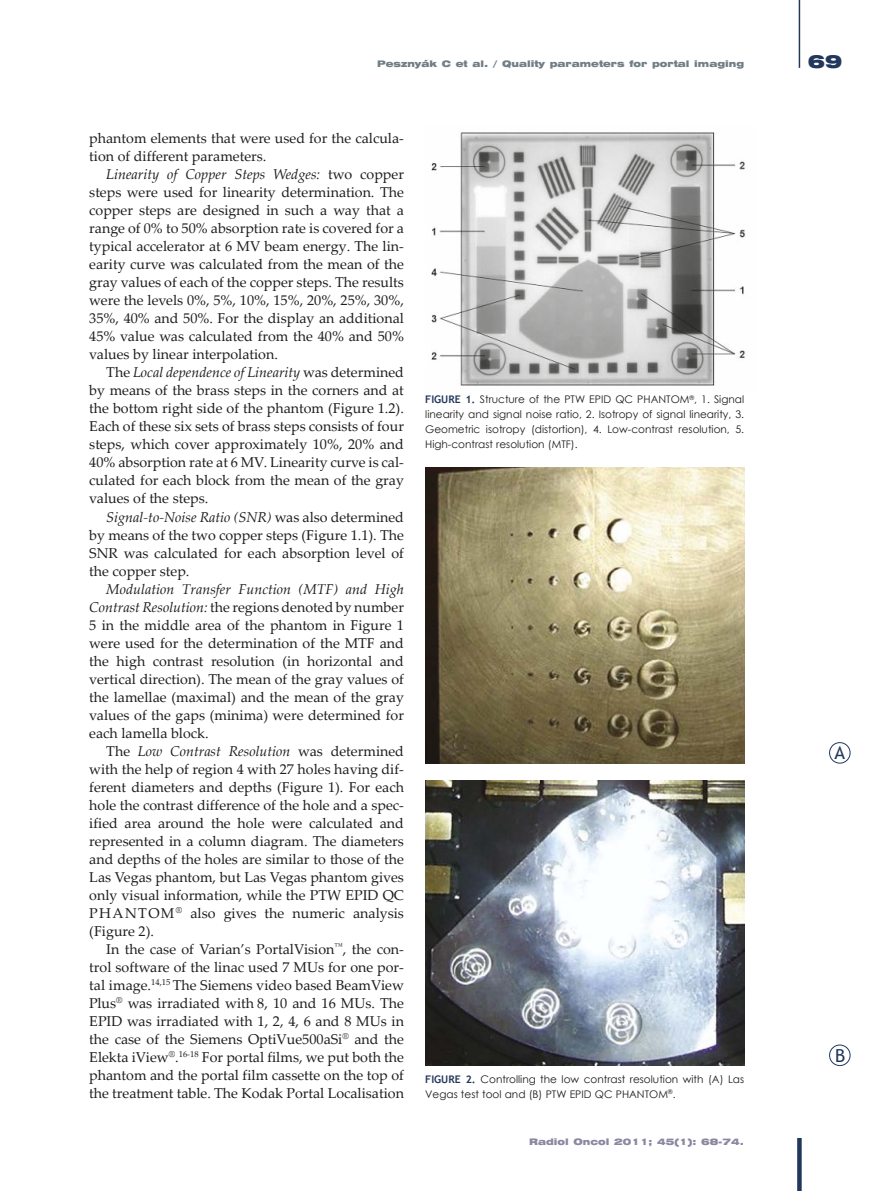
<style>
.page{position:relative;width:893px;height:1191px;background:#fff}
.page>*{position:absolute;margin:0;border:0;box-sizing:border-box;transform-origin:0 0}
.t1{font:18px "Swiss 721 Black Extended";color:#22375c}
.t2{font:18px "Trebuchet MS";color:#22375c}
.t3{font:14.25px/18px "Palatino Linotype";color:#1d1d1b;text-align:justify}
.t4{font:10.5px/15px "Century Gothic";color:#1d1d1b;text-align:justify}
.t5{font:9px "Swiss 721 Black Extended";color:#717e86}
.t6{font:9px "Swiss 721 Black Extended";color:#8a89a1}
.s1{font-style:italic}
.s2{font-family:"Trebuchet MS";font-weight:700;color:#22375c}
</style>
<div class="page">
<div style="left:797px;top:1138px;width:5px;height:53px;background:#22375c"></div>
<hr style="left:799px;top:0;width:1px;height:68px;background:#22375c">
<img style="left:431px;top:132px;width:315px;height:254px">
<img style="left:425px;top:467px;width:319px;height:296px">
<img style="left:425px;top:780px;width:319px;height:286px">
<div style="left:829px;top:742px;width:21px;height:21px;border:1px solid #22375c;border-radius:50%"></div>
<div style="left:829px;top:1044px;width:21px;height:22px;border:1px solid #22375c;border-radius:50%"></div>
<p class="t5" style="left:377px;top:60px;width:368px">Pesznyák C et al. / Quality parameters for portal imaging</p>
<p class="t1" style="left:808px;top:54px;width:36px">69</p>
<p class="t3" style="left:89px;top:131px;width:316px">phantom elements that were used for the calcula&shy;tion of different parameters.</p>
<p class="t3" style="left:89px;top:167px;width:316px;text-indent:17px"><span class="s1">Linearity of Copper Steps Wedges:</span> two copper steps were used for linearity determination. The copper steps are designed in such a way that a range of 0% to 50% absorption rate is covered for a typical accelerator at 6 MV beam energy. The lin&shy;earity curve was calculated from the mean of the gray values of each of the copper steps. The results were the levels 0%, 5%, 10%, 15%, 20%, 25%, 30%, 35%, 40% and 50%. For the display an additional 45% value was calculated from the 40% and 50% values by linear interpolation.</p>
<p class="t3" style="left:89px;top:365px;width:316px;text-indent:17px">The <span class="s1">Local dependence of Linearity</span> was determined by means of the brass steps in the corners and at the bottom right side of the phantom (Figure 1.2).<br>Each of these six sets of brass steps consists of four steps, which cover approximately 10%, 20% and 40% absorption rate at 6 MV. Linearity curve is cal&shy;culated for each block from the mean of the gray values of the steps.</p>
<p class="t3" style="left:89px;top:509px;width:316px;text-indent:17px"><span class="s1">Signal-to-Noise Ratio (SNR)</span> was also determined by means of the two copper steps (Figure 1.1). The SNR was calculated for each absorption level of the copper step.</p>
<p class="t3" style="left:89px;top:581px;width:316px;text-indent:17px"><span class="s1">Modulation Transfer Function (MTF) and High Contrast Resolution:</span> the regions denoted by number 5 in the middle area of the phantom in Figure 1 were used for the determination of the MTF and the high contrast resolution (in horizontal and vertical direction). The mean of the gray values of the lamellae (maximal) and the mean of the gray values of the gaps (minima) were determined for each lamella block.</p>
<p class="t3" style="left:89px;top:743px;width:316px;text-indent:17px">The <span class="s1">Low Contrast Resolution</span> was determined with the help of region 4 with 27 holes having dif&shy;ferent diameters and depths (Figure 1). For each hole the contrast difference of the hole and a spec&shy;ified area around the hole were calculated and represented in a column diagram. The diameters and depths of the holes are similar to those of the Las Vegas phantom, but Las Vegas phantom gives only visual information, while the PTW EPID QC PHANTOM <sup>®</sup> also gives the numeric analysis (Figure 2).</p>
<p class="t3" style="left:89px;top:941px;width:316px;text-indent:17px">In the case of Varian’s PortalVision<sup>™</sup>, the con&shy;trol software of the linac used 7 MUs for one por&shy;tal image.<sup>14,15</sup> The Siemens video based BeamView Plus<sup>®</sup> was irradiated with 8, 10 and 16 MUs. The EPID was irradiated with 1, 2, 4, 6 and 8 MUs in the case of the Siemens OptiVue500aSi<sup>®</sup> and the Elekta iView<sup>®</sup>.<sup>16-18</sup> For portal films, we put both the phantom and the portal film cassette on the top of the treatment table. The Kodak Portal Localisation</p>
<p class="t4" style="left:425px;top:392px;width:320px"><span class="s2">FIGURE 1.</span> Structure of the PTW EPID QC PHANTOM<sup>®</sup>, 1. Signal linearity and signal noise ratio, 2. Isotropy of signal linearity, 3.<br>Geometric isotropy (distortion), 4. Low-contrast resolution, 5.<br>High-contrast resolution (MTF).</p>
<p class="t4" style="left:425px;top:1071px;width:320px"><span class="s2">FIGURE 2.</span> Controlling the low contrast resolution with (A) Las<br>Vegas test tool and (B) PTW EPID QC PHANTOM<sup>®</sup>.</p>
<p class="t6" style="left:529px;top:1138px;width:217px">Radiol Oncol 2011; 45(1): 68-74.</p>
<p class="t2" style="left:835px;top:742px;width:12px">A</p>
<p class="t2" style="left:835px;top:1044px;width:12px">B</p>
</div>
